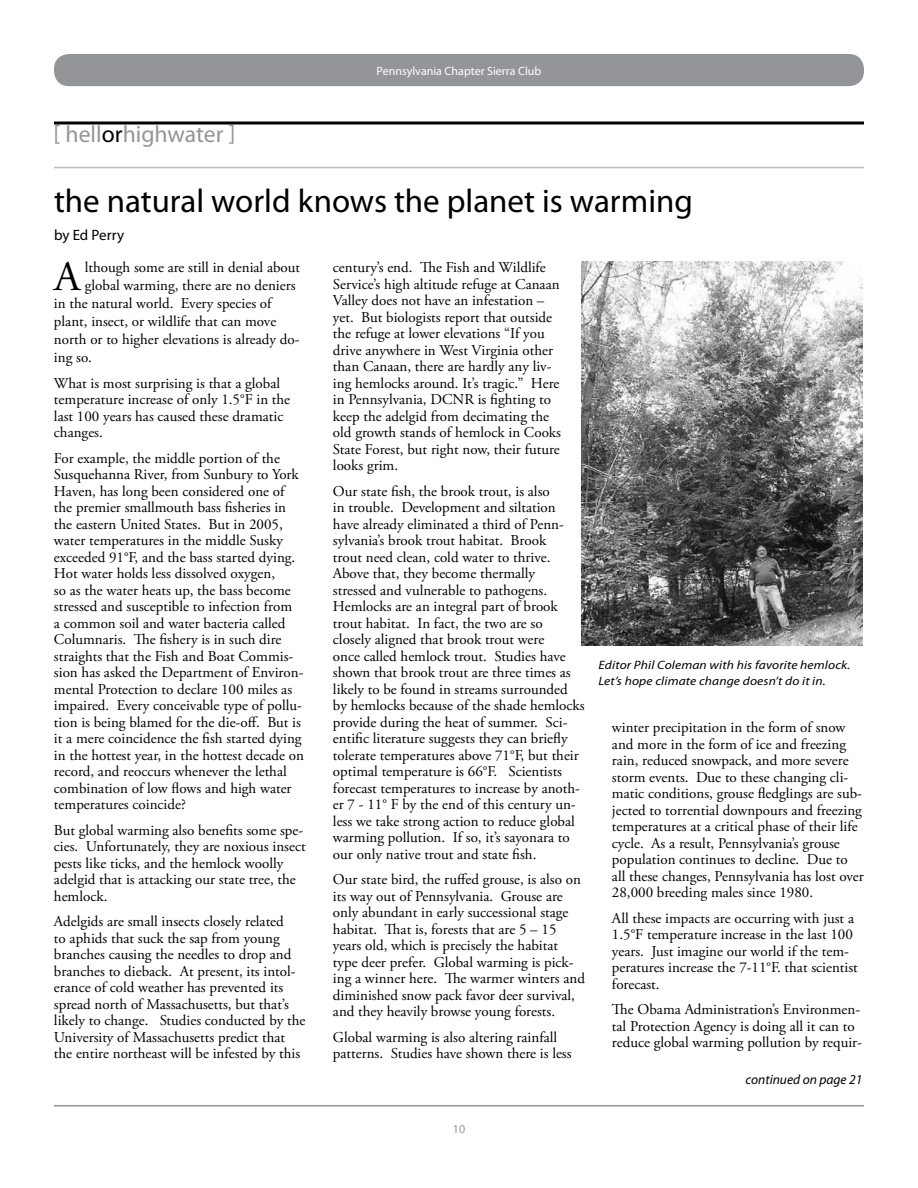
<style>
.page{position:relative;width:918px;height:1188px;background:#fff}
.page>*{position:absolute;margin:0;border:0;box-sizing:border-box;transform-origin:0 0}
.t1{font:42.15px "Adobe Garamond Pro";color:#000}
.t2{font:33px "Myriad Pro";color:#000}
.t3{font:23.7px "Myriad Pro";color:#939598}
.t4{font:15px/16.5px "Adobe Garamond Pro";color:#000}
.t5{font:15px "Myriad Pro";color:#000}
.t6{font:italic 13.5px "Myriad Pro";color:#000}
.t7{font:italic 12.15px/16.5px "Myriad Pro";letter-spacing:.01em;color:#000;scale:1.11 1}
.t8{font:12px "Myriad Pro";color:#fff}
.t9{font:12px "Myriad Pro";color:#939598}
.s1{color:#000}
</style>
<div class="page">
<hr style="left:54px;top:167px;width:810px;height:1px;background:#bcbec0">
<img style="left:582px;top:261px;width:280px;height:384px">
<div style="left:54px;top:54px;width:810px;height:32px;background:#939598;border-radius:15px"></div>
<hr style="left:54px;top:1105px;width:810px;height:2px;background:#939598">
<hr style="left:54px;top:122px;width:810px;height:2px;background:#000">
<h3 class="t3" style="left:54px;top:120px;width:183px">[ hell<span class="s1">or</span>highwater ]</h3>
<p class="t8" style="left:377px;top:64px;width:166px">Pennsylvania Chapter Sierra Club</p>
<h2 class="t2" style="left:54px;top:180px;width:640px">the natural world knows the planet is warming</h2>
<p class="t5" style="left:54px;top:225px;width:72px">by Ed Perry</p>
<h1 class="t1" style="left:54px;top:252px;width:28px">A</h1>
<p class="t4" style="left:85px;top:260px;width:217px">lthough some are still in denial about</p>
<p class="t4" style="left:85px;top:278px;width:212px">global warming, there are no deniers</p>
<p class="t4" style="left:54px;top:296px;width:219px">in the natural world. Every species of</p>
<p class="t4" style="left:54px;top:314px;width:224px">plant, insect, or wildlife that can move</p>
<p class="t4" style="left:54px;top:332px;width:247px">north or to higher elevations is already do-</p>
<p class="t4" style="left:54px;top:350px;width:39px">ing so.</p>
<p class="t4" style="left:54px;top:375px;width:238px">What is most surprising is that a global temperature increase of only 1.5°F in the last 100 years has caused these dramatic changes.</p>
<p class="t4" style="left:54px;top:450px;width:251px">For example, the middle portion of the Susquehanna River, from Sunbury to York Haven, has long been considered one of the premier smallmouth bass fisheries in the eastern United States. But in 2005, water temperatures in the middle Susky exceeded 91°F, and the bass started dying.<br>Hot water holds less dissolved oxygen,<br>so as the water heats up, the bass become stressed and susceptible to infection from<br>a common soil and water bacteria called Columnaris. The fishery is in such dire straights that the Fish and Boat Commis&shy;sion has asked the Department of Environ&shy;mental Protection to declare 100 miles as impaired. Every conceivable type of pollu&shy;tion is being blamed for the die-off. But is it a mere coincidence the fish started dying in the hottest year, in the hottest decade on record, and reoccurs whenever the lethal combination of low flows and high water temperatures coincide?</p>
<p class="t4" style="left:54px;top:822px;width:253px">But global warming also benefits some spe&shy;cies. Unfortunately, they are noxious insect pests like ticks, and the hemlock woolly adelgid that is attacking our state tree, the hemlock.</p>
<p class="t4" style="left:54px;top:914px;width:253px">Adelgids are small insects closely related<br>to aphids that suck the sap from young branches causing the needles to drop and branches to dieback. At present, its intol&shy;erance of cold weather has prevented its spread north of Massachusetts, but that’s likely to change. Studies conducted by the University of Massachusetts predict that the entire northeast will be infested by this</p>
<p class="t4" style="left:333px;top:260px;width:230px">century’s end. The Fish and Wildlife Service’s high altitude refuge at Canaan Valley does not have an infestation – yet. But biologists report that outside the refuge at lower elevations “If you drive anywhere in West Virginia other than Canaan, there are hardly any liv&shy;ing hemlocks around. It’s tragic.” Here in Pennsylvania, DCNR is fighting to keep the adelgid from decimating the old growth stands of hemlock in Cooks State Forest, but right now, their future looks grim.</p>
<p class="t4" style="left:333px;top:483px;width:253px">Our state fish, the brook trout, is also<br>in trouble. Development and siltation have already eliminated a third of Penn&shy;sylvania’s brook trout habitat. Brook<br>trout need clean, cold water to thrive.<br>Above that, they become thermally<br>stressed and vulnerable to pathogens.<br>Hemlocks are an integral part of brook trout habitat. In fact, the two are so<br>closely aligned that brook trout were<br>once called hemlock trout. Studies have shown that brook trout are three times as likely to be found in streams surrounded by hemlocks because of the shade hemlocks provide during the heat of summer. Sci&shy;entific literature suggests they can briefly tolerate temperatures above 71°F, but their optimal temperature is 66°F. Scientists forecast temperatures to increase by anoth&shy;er 7 - 11° F by the end of this century un&shy;less we take strong action to reduce global warming pollution. If so, it’s sayonara to our only native trout and state fish.</p>
<p class="t4" style="left:333px;top:872px;width:254px">Our state bird, the ruffed grouse, is also on its way out of Pennsylvania. Grouse are only abundant in early successional stage habitat. That is, forests that are 5 – 15 years old, which is precisely the habitat type deer prefer. Global warming is pick&shy;ing a winner here. The warmer winters and diminished snow pack favor deer survival, and they heavily browse young forests.</p>
<p class="t4" style="left:333px;top:1029px;width:240px">Global warming is also altering rainfall patterns. Studies have shown there is less</p>
<p class="t7" style="left:598px;top:656px;width:228px">Editor Phil Coleman with his favorite hemlock.<br>Let’s hope climate change doesn’t do it in.</p>
<p class="t4" style="left:612px;top:720px;width:253px">winter precipitation in the form of snow and more in the form of ice and freezing rain, reduced snowpack, and more severe storm events. Due to these changing cli&shy;matic conditions, grouse fledglings are sub&shy;jected to torrential downpours and freezing temperatures at a critical phase of their life cycle. As a result, Pennsylvania’s grouse population continues to decline. Due to all these changes, Pennsylvania has lost over 28,000 breeding males since 1980.</p>
<p class="t4" style="left:612px;top:911px;width:247px">All these impacts are occurring with just a 1.5°F temperature increase in the last 100 years. Just imagine our world if the tem&shy;peratures increase the 7-11°F. that scientist forecast.</p>
<p class="t4" style="left:612px;top:1002px;width:252px">The Obama Administration’s Environmen&shy;tal Protection Agency is doing all it can to reduce global warming pollution by requir-</p>
<p class="t6" style="left:746px;top:1071px;width:118px">continued on page 21</p>
<p class="t9" style="left:453px;top:1122px;width:14px">10</p>
</div>
